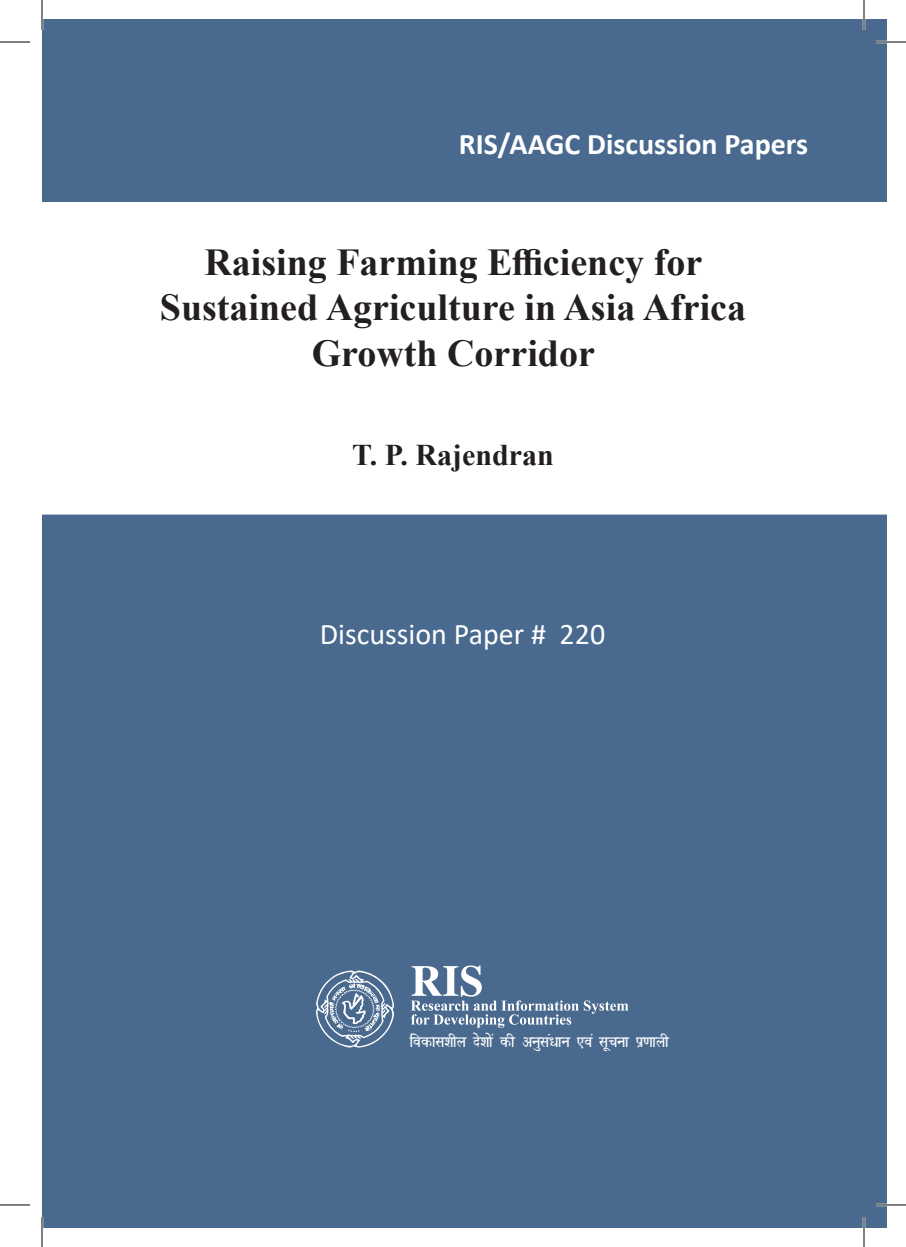
<style>
.page{position:relative;width:906px;height:1247px;background:#fff}
.page>*{position:absolute;margin:0;border:0;box-sizing:border-box;transform-origin:0 0}
.t1{font:700 38px/45.6px "Times New Roman";color:#231f20;text-align:center}
.t2{font:700 30px "Calibri";color:#fff}
.t3{font:30px "Calibri";color:#fff}
.t4{font:700 30px "Times New Roman";color:#231f20}
.t5{font:19px "Walkman Hindi 001 Normal";color:#fff;scale:.95 1}
</style>
<div class="page">
<div style="left:42px;top:19px;width:845px;height:1208px;background:#496a8e"></div>
<svg style="left:42px;top:202px;width:845px;height:312px"></svg>
<svg style="left:316px;top:970px;width:78px;height:77px;background:#738ca8"></svg>
<svg style="left:411px;top:965px;width:217px;height:62px;background:#6883a1"></svg>
<hr style="left:876px;top:41px;width:30px;height:2px;background:#fff">
<hr style="left:876px;top:1203px;width:30px;height:2px;background:#fff">
<hr style="left:863px;top:0;width:2px;height:30px;background:#fff">
<hr style="left:863px;top:1216px;width:2px;height:30px;background:#fff">
<hr style="left:0;top:42px;width:30px;height:1px;background:#000">
<hr style="left:876px;top:42px;width:30px;height:1px;background:#000">
<hr style="left:0;top:1204px;width:30px;height:1px;background:#000">
<hr style="left:876px;top:1204px;width:30px;height:1px;background:#000">
<hr style="left:42px;top:0;width:1px;height:30px;background:#000">
<hr style="left:42px;top:1216px;width:1px;height:30px;background:#000">
<hr style="left:864px;top:0;width:1px;height:30px;background:#000">
<hr style="left:864px;top:1216px;width:1px;height:30px;background:#000">
<p class="t2" style="left:459px;top:123px;width:351px">RIS/AAGC Discussion Papers</p>
<p class="t1" style="left:160px;top:238px;width:588px">Raising Farming Efficiency for<br>Sustained Agriculture in Asia Africa<br>Growth Corridor</p>
<p class="t4" style="left:352px;top:433px;width:203px">T. P. Rajendran</p>
<p class="t3" style="left:320px;top:613px;width:287px">Discussion Paper # 220</p>
<p class="t5" style="left:411px;top:1031px;width:274px">fodkl'khy ns'kksa dh vuqla/ku ,oa lwpuk iz.kkyh</p>
</div>
